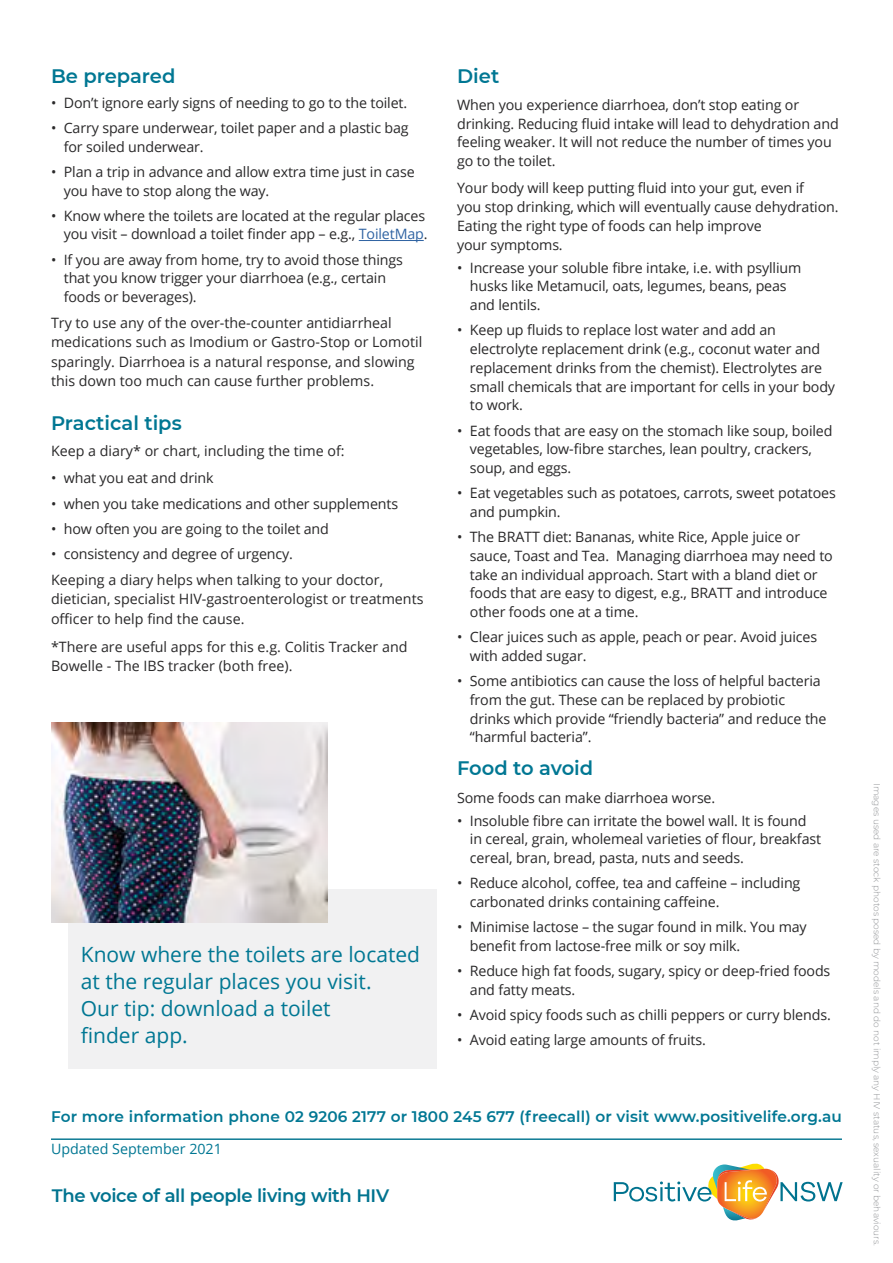
<style>
.page{position:relative;width:893px;height:1263px;background:#fff}
.page>*{position:absolute;margin:0;border:0;box-sizing:border-box;transform-origin:0 0}
.t1{font:21px/27px "Open Sans";color:#007793}
.t2{font:600 19.5px "Montserrat";color:#007793}
.t3{font:600 18px "Montserrat";letter-spacing:-.02em;color:#00738f}
.t4{font:600 15.3px "Montserrat";letter-spacing:.01em;color:#007793}
.t5{font:14.25px/18.8px "Open Sans";letter-spacing:-.01em;color:#292829}
.t6{font:14.25px "Open Sans";color:#007793}
.t7{font:300 9px "Montserrat";color:#939598}
.s1{color:#2f63a2}
</style>
<div class="page">
<svg style="left:614px;top:1163px;width:229px;height:58px"></svg>
<hr style="left:51px;top:1139px;width:791px;height:1px;background:#00738f">
<hr style="left:359px;top:240px;width:65px;height:1px;background:#2f63a2">
<div style="left:68px;top:889px;width:369px;height:179px;background:#f1f1f2"></div>
<img style="left:51px;top:723px;width:276px;height:199px">
<h2 class="t2" style="left:51px;top:62px;width:126px">Be prepared</h2>
<p class="t5" style="left:51px;top:93px;width:358px">• Don’t ignore early signs of needing to go to the toilet.</p>
<p class="t5" style="left:64px;top:118px;width:346px;text-indent:-13px">• Carry spare underwear, toilet paper and a plastic bag for soiled underwear.</p>
<p class="t5" style="left:64px;top:162px;width:352px;text-indent:-13px">• Plan a trip in advance and allow extra time just in case you have to stop along the way.</p>
<p class="t5" style="left:51px;top:206px;width:378px;text-align:right">• Know where the toilets are located at the regular places you visit – download a toilet finder app – e.g., <span class="s1">ToiletMap</span>.</p>
<p class="t5" style="left:64px;top:250px;width:341px;text-indent:-13px">• If you are away from home, try to avoid those things that you know trigger your diarrhoea (e.g., certain foods or beverages).</p>
<p class="t5" style="left:51px;top:313px;width:373px;line-height:19.5px">Try to use any of the over-the-counter antidiarrheal medications such as Imodium or Gastro-Stop or Lomotil sparingly. Diarrhoea is a natural response, and slowing this down too much can cause further problems.</p>
<h2 class="t2" style="left:51px;top:409px;width:132px">Practical tips</h2>
<p class="t5" style="left:51px;top:441px;width:295px">Keep a diary* or chart, including the time of:</p>
<p class="t5" style="left:51px;top:468px;width:164px">• what you eat and drink</p>
<p class="t5" style="left:51px;top:494px;width:349px">• when you take medications and other supplements</p>
<p class="t5" style="left:51px;top:519px;width:279px">• how often you are going to the toilet and</p>
<p class="t5" style="left:51px;top:540px;width:334px;line-height:26px">• consistency and degree of urgency.<br>Keeping a diary helps when talking to your doctor,</p>
<p class="t5" style="left:51px;top:589px;width:374px;line-height:19.5px">dietician, specialist HIV-gastroenterologist or treatments officer to help find the cause.</p>
<p class="t5" style="left:51px;top:636px;width:358px;line-height:19.5px">*There are useful apps for this e.g. Colitis Tracker and<br>Bowelle - The IBS tracker (both free).</p>
<h1 class="t1" style="left:81px;top:940px;width:341px">Know where the toilets are located at the regular places you visit.<br>Our tip: download a toilet<br>finder app.</h1>
<h2 class="t2" style="left:457px;top:62px;width:44px">Diet</h2>
<p class="t5" style="left:457px;top:95px;width:383px">When you experience diarrhoea, don’t stop eating or drinking. Reducing fluid intake will lead to dehydration and feeling weaker. It will not reduce the number of times you go to the toilet.</p>
<p class="t5" style="left:457px;top:179px;width:383px">Your body will keep putting fluid into your gut, even if<br>you stop drinking, which will eventually cause dehydration.<br>Eating the right type of foods can help improve<br>your symptoms.</p>
<p class="t5" style="left:470px;top:258px;width:333px;text-indent:-13px">• Increase your soluble fibre intake, i.e. with psyllium husks like Metamucil, oats, legumes, beans, peas and lentils.</p>
<p class="t5" style="left:470px;top:320px;width:367px;text-indent:-13px">• Keep up fluids to replace lost water and add an electrolyte replacement drink (e.g., coconut water and replacement drinks from the chemist). Electrolytes are small chemicals that are important for cells in your body to work.</p>
<p class="t5" style="left:470px;top:421px;width:364px;text-indent:-13px">• Eat foods that are easy on the stomach like soup, boiled vegetables, low-fibre starches, lean poultry, crackers, soup, and eggs.</p>
<p class="t5" style="left:470px;top:483px;width:367px;text-indent:-13px">• Eat vegetables such as potatoes, carrots, sweet potatoes and pumpkin.</p>
<p class="t5" style="left:470px;top:527px;width:364px;text-indent:-13px">• The BRATT diet: Bananas, white Rice, Apple juice or sauce, Toast and Tea. Managing diarrhoea may need to take an individual approach. Start with a bland diet or foods that are easy to digest, e.g., BRATT and introduce other foods one at a time.</p>
<p class="t5" style="left:470px;top:627px;width:349px;text-indent:-13px">• Clear juices such as apple, peach or pear. Avoid juices with added sugar.</p>
<p class="t5" style="left:470px;top:671px;width:358px;text-indent:-13px">• Some antibiotics can cause the loss of helpful bacteria from the gut. These can be replaced by probiotic drinks which provide “friendly bacteria” and reduce the “harmful bacteria”.</p>
<h2 class="t2" style="left:457px;top:755px;width:138px">Food to avoid</h2>
<p class="t5" style="left:457px;top:788px;width:260px">Some foods can make diarrhoea worse.</p>
<p class="t5" style="left:470px;top:811px;width:353px;text-indent:-13px">• Insoluble fibre can irritate the bowel wall. It is found in cereal, grain, wholemeal varieties of flour, breakfast cereal, bran, bread, pasta, nuts and seeds.</p>
<p class="t5" style="left:470px;top:873px;width:332px;text-indent:-13px">• Reduce alcohol, coffee, tea and caffeine – including carbonated drinks containing caffeine.</p>
<p class="t5" style="left:470px;top:917px;width:338px;text-indent:-13px">• Minimise lactose – the sugar found in milk. You may benefit from lactose-free milk or soy milk.</p>
<p class="t5" style="left:470px;top:961px;width:362px;text-indent:-13px">• Reduce high fat foods, sugary, spicy or deep-fried foods and fatty meats.</p>
<p class="t5" style="left:457px;top:1005px;width:375px">• Avoid spicy foods such as chilli peppers or curry blends.</p>
<p class="t5" style="left:457px;top:1030px;width:250px">• Avoid eating large amounts of fruits.</p>
<p class="t4" style="left:51px;top:1105px;width:792px">For more information phone 02 9206 2177 or 1800 245 677 (freecall) or visit www.positivelife.org.au</p>
<p class="t6" style="left:51px;top:1138px;width:172px">Updated September 2021</p>
<p class="t3" style="left:52px;top:1182px;width:339px">The voice of all people living with HIV</p>
<p class="t7" style="left:883px;top:783px;width:464px;rotate:90deg">Images used are stock photos posed by models and do not imply any HIV status, sexuality or behaviours.</p>
</div>
